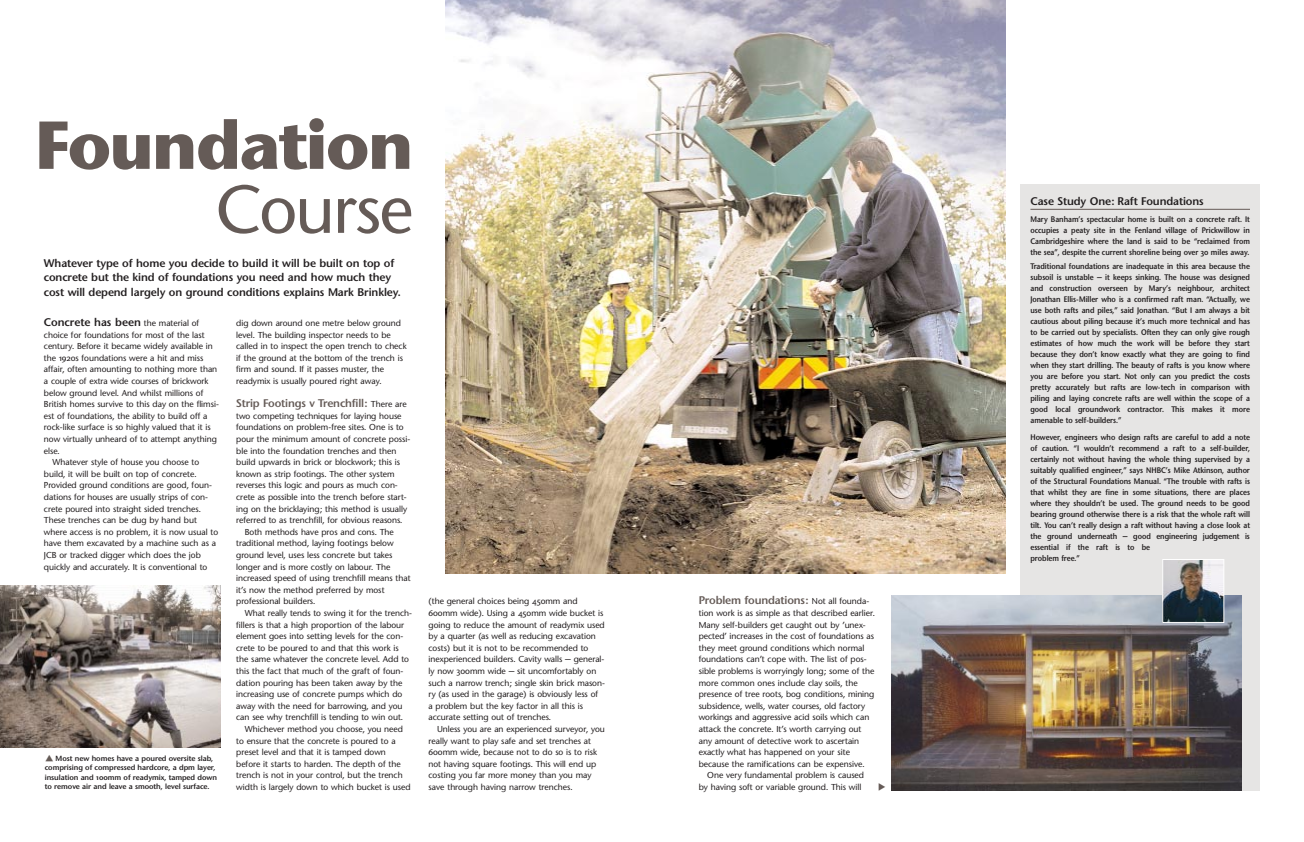
<style>
.page{position:relative;width:1304px;height:842px;background:#fff}
.page>*{position:absolute;margin:0;border:0;box-sizing:border-box;transform-origin:0 0}
.t1{font:700 67px "Stone Sans BQ";letter-spacing:-.015em;color:#655b57}
.t2{font:500 67px "Stone Sans BQ";letter-spacing:-.015em;color:#655b57}
.t3{font:600 11px/14.5px "Stone Sans BQ";letter-spacing:-.01em;color:#231f20}
.t4{font:600 11px "Stone Sans BQ";letter-spacing:-.015em;color:#655b57}
.t5{font:500 8.6px/11.6px "Stone Sans BQ";color:#231f20}
.t6{font:600 8px/11px "Stone Sans BQ";letter-spacing:-.005em;color:#231f20;text-align:justify;scale:.9 1}
.t7{font:600 7.4px/9.5px "Stone Sans BQ";letter-spacing:-.01em;color:#231f20}
.s1{font-weight:500;font-size:8.6px}
.s2{font-weight:500;font-size:8.6px;color:#231f20}
</style>
<div class="page">
<img style="left:0;top:0;width:1260px;height:791px">
<svg style="left:46px;top:755px;width:7px;height:6px"></svg>
<svg style="left:879px;top:783px;width:6px;height:8px"></svg>
<h1 class="t1" style="left:35px;top:122px;width:379px">Foundation</h1>
<h1 class="t2" style="left:216px;top:186px;width:199px">Course</h1>
<p class="t3" style="left:44px;top:257px;width:358px">Whatever type of home you decide to build it will be built on top of concrete but the kind of foundations you need and how much they cost will depend largely on ground conditions explains Mark Brinkley.</p>
<p class="t3" style="left:44px;top:316px;width:157px">Concrete has been <span class="s1">the material of</span></p>
<p class="t5" style="left:44px;top:330px;width:162px">choice for foundations for most of the last</p>
<p class="t5" style="left:44px;top:341px;width:170px">century. Before it became widely available in</p>
<p class="t5" style="left:44px;top:353px;width:161px">the 1920s foundations were a hit and miss</p>
<p class="t5" style="left:44px;top:365px;width:175px">affair, often amounting to nothing more than</p>
<p class="t5" style="left:44px;top:376px;width:166px">a couple of extra wide courses of brickwork</p>
<p class="t5" style="left:44px;top:388px;width:161px">below ground level. And whilst millions of</p>
<p class="t5" style="left:44px;top:399px;width:176px">British homes survive to this day on the flimsi-</p>
<p class="t5" style="left:44px;top:411px;width:165px">est of foundations, the ability to build off a</p>
<p class="t5" style="left:44px;top:423px;width:168px">rock-like surface is so highly valued that it is</p>
<p class="t5" style="left:44px;top:434px;width:175px">now virtually unheard of to attempt anything</p>
<p class="t5" style="left:44px;top:446px;width:17px">else.</p>
<p class="t5" style="left:52px;top:457px;width:148px">Whatever style of house you choose to</p>
<p class="t5" style="left:44px;top:469px;width:154px">build, it will be built on top of concrete.</p>
<p class="t5" style="left:44px;top:481px;width:169px">Provided ground conditions are good, foun-</p>
<p class="t5" style="left:44px;top:492px;width:166px">dations for houses are usually strips of con-</p>
<p class="t5" style="left:44px;top:504px;width:158px">crete poured into straight sided trenches.</p>
<p class="t5" style="left:44px;top:515px;width:154px">These trenches can be dug by hand but</p>
<p class="t5" style="left:44px;top:527px;width:176px">where access is no problem, it is now usual to</p>
<p class="t5" style="left:44px;top:539px;width:174px">have them excavated by a machine such as a</p>
<p class="t5" style="left:44px;top:550px;width:158px">JCB or tracked digger which does the job</p>
<p class="t5" style="left:44px;top:562px;width:165px">quickly and accurately. It is conventional to</p>
<p class="t7" style="left:45px;top:754px;width:174px;text-indent:11px">Most new homes have a poured oversite slab, comprising of compressed hardcore, a dpm layer, insulation and 100mm of readymix, tamped down to remove air and leave a smooth, level surface.</p>
<p class="t5" style="left:236px;top:318px;width:172px">dig down around one metre below ground level. The building inspector needs to be called in to inspect the open trench to check if the ground at the bottom of the trench is firm and sound. If it passes muster, the readymix is usually poured right away.</p>
<p class="t4" style="left:236px;top:399px;width:172px">Strip Footings v Trenchfill: <span class="s2">There are</span></p>
<p class="t5" style="left:236px;top:411px;width:167px">two competing techniques for laying house</p>
<p class="t5" style="left:236px;top:423px;width:169px">foundations on problem-free sites. One is to</p>
<p class="t5" style="left:236px;top:434px;width:176px">pour the minimum amount of concrete possi-</p>
<p class="t5" style="left:236px;top:446px;width:162px">ble into the foundation trenches and then</p>
<p class="t5" style="left:236px;top:457px;width:165px">build upwards in brick or blockwork; this is</p>
<p class="t5" style="left:236px;top:469px;width:160px">known as strip footings. The other system</p>
<p class="t5" style="left:236px;top:481px;width:163px">reverses this logic and pours as much con-</p>
<p class="t5" style="left:236px;top:492px;width:172px">crete as possible into the trench before start-</p>
<p class="t5" style="left:236px;top:504px;width:172px">ing on the bricklaying; this method is usually</p>
<p class="t5" style="left:236px;top:515px;width:168px">referred to as trenchfill, for obvious reasons.</p>
<p class="t5" style="left:245px;top:527px;width:151px">Both methods have pros and cons. The</p>
<p class="t5" style="left:236px;top:539px;width:159px">traditional method, laying footings below</p>
<p class="t5" style="left:236px;top:550px;width:158px">ground level, uses less concrete but takes</p>
<p class="t5" style="left:236px;top:562px;width:156px">longer and is more costly on labour. The</p>
<p class="t5" style="left:236px;top:573px;width:176px">increased speed of using trenchfill means that</p>
<p class="t5" style="left:236px;top:585px;width:150px">it’s now the method preferred by most</p>
<p class="t5" style="left:236px;top:597px;width:81px">professional builders.</p>
<p class="t5" style="left:245px;top:608px;width:169px">What really tends to swing it for the trench-</p>
<p class="t5" style="left:236px;top:620px;width:169px">fillers is that a high proportion of the labour</p>
<p class="t5" style="left:236px;top:631px;width:168px">element goes into setting levels for the con-</p>
<p class="t5" style="left:236px;top:643px;width:164px">crete to be poured to and that this work is</p>
<p class="t5" style="left:236px;top:655px;width:174px">the same whatever the concrete level. Add to</p>
<p class="t5" style="left:236px;top:666px;width:169px">this the fact that much of the graft of foun-</p>
<p class="t5" style="left:236px;top:678px;width:168px">dation pouring has been taken away by the</p>
<p class="t5" style="left:236px;top:689px;width:168px">increasing use of concrete pumps which do</p>
<p class="t5" style="left:236px;top:701px;width:168px">away with the need for barrowing, and you</p>
<p class="t5" style="left:236px;top:713px;width:168px">can see why trenchfill is tending to win out.</p>
<p class="t5" style="left:245px;top:724px;width:160px">Whichever method you choose, you need</p>
<p class="t5" style="left:236px;top:736px;width:161px">to ensure that the concrete is poured to a</p>
<p class="t5" style="left:236px;top:747px;width:151px">preset level and that it is tamped down</p>
<p class="t5" style="left:236px;top:759px;width:166px">before it starts to harden. The depth of the</p>
<p class="t5" style="left:236px;top:771px;width:168px">trench is not in your control, but the trench</p>
<p class="t5" style="left:236px;top:782px;width:176px">width is largely down to which bucket is used</p>
<p class="t5" style="left:429px;top:597px;width:178px">(the general choices being 450mm and 600mm wide). Using a 450mm wide bucket is going to reduce the amount of readymix used by a quarter (as well as reducing excavation costs) but it is not to be recommended to inexperienced builders. Cavity walls — general&shy;ly now 300mm wide — sit uncomfortably on such a narrow trench; single skin brick mason&shy;ry (as used in the garage) is obviously less of<br>a problem but the key factor in all this is accurate setting out of trenches.</p>
<p class="t5" style="left:429px;top:724px;width:178px;text-indent:9px">Unless you are an experienced surveyor, you really want to play safe and set trenches at 600mm wide, because not to do so is to risk not having square footings. This will end up costing you far more money than you may save through having narrow trenches.</p>
<p class="t4" style="left:699px;top:596px;width:172px">Problem foundations: <span class="s2">Not all founda-</span></p>
<p class="t5" style="left:699px;top:608px;width:178px">tion work is as simple as that described earlier.<br>Many self-builders get caught out by ’unex&shy;pected’ increases in the cost of foundations as they meet ground conditions which normal foundations can’t cope with. The list of pos&shy;sible problems is worryingly long; some of the more common ones include clay soils, the presence of tree roots, bog conditions, mining subsidence, wells, water courses, old factory workings and aggressive acid soils which can attack the concrete. It’s worth carrying out any amount of detective work to ascertain exactly what has happened on your site because the ramifications can be expensive.</p>
<p class="t5" style="left:699px;top:771px;width:167px;text-indent:9px">One very fundamental problem is caused by having soft or variable ground. This will</p>
<p class="t3" style="left:1030px;top:195px;width:175px">Case Study One: Raft Foundations</p>
<p class="t6" style="left:1030px;top:214px;width:245px">Mary Banham’s spectacular home is built on a concrete raft. It occupies a peaty site in the Fenland village of Prickwillow in Cambridgeshire where the land is said to be “reclaimed from the sea”, despite the current shoreline being over 30 miles away.</p>
<p class="t6" style="left:1030px;top:261px;width:245px">Traditional foundations are inadequate in this area because the subsoil is unstable — it keeps sinking. The house was designed and construction overseen by Mary’s neighbour, architect Jonathan Ellis-Miller who is a confirmed raft man. “Actually, we use both rafts and piles,” said Jonathan. “But I am always a bit cautious about piling because it’s much more technical and has to be carried out by specialists. Often they can only give rough estimates of how much the work will be before they start because they don’t know exactly what they are going to find when they start drilling. The beauty of rafts is you know where you are before you start. Not only can you predict the costs pretty accurately but rafts are low-tech in comparison with piling and laying concrete rafts are well within the scope of a good local groundwork contractor. This makes it more amenable to self-builders.”</p>
<p class="t6" style="left:1030px;top:432px;width:245px;text-align:left">However, engineers who design rafts are careful to add a note of caution. “I wouldn’t recommend a raft to a self-builder, certainly not without having the whole thing supervised by a suitably qualified engineer,” says NHBC’s Mike Atkinson, author of the Structural Foundations Manual. “The trouble with rafts is that whilst they are fine in some situations, there are places where they shouldn’t be used. The ground needs to be good bearing ground otherwise there is a risk that the whole raft will tilt. You can’t really design a raft without having a close look at the ground underneath — good engineering judgement is essential if the raft is to be<br>problem free.”</p>
</div>
